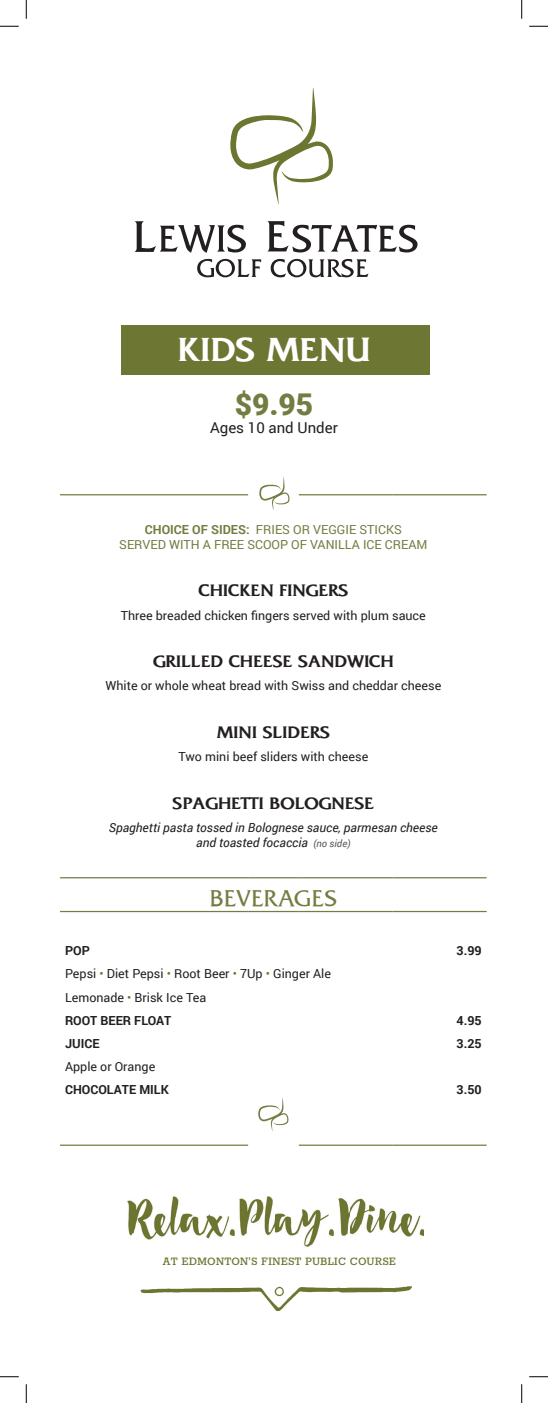
<style>
.page{position:relative;width:548px;height:1403px;background:#fff}
.page>*{position:absolute;margin:0;border:0;box-sizing:border-box;transform-origin:0 0}
.t1{font:700 35px "Fritz Quadrata";color:#fff}
.t2{font:900 30px "Roboto";color:#747c41}
.t3{font:22.5px "Friz Quadrata TT";color:#747c41}
.t4{font:700 17.5px "Fritz Quadrata";color:#231f20}
.t5{font:15px "Roboto";color:#231f20}
.t6{font:13.12px "Rokkitt";color:#6d7632;scale:.91 1}
.t7{font:12.5px/23.1px "Roboto";color:#231f20}
.t8{font:italic 12.5px/15px "Roboto";color:#231f20;text-align:center}
.t9{font:12.5px/15px "Roboto";color:#747c41;text-align:center}
.t10{font:700 12.5px "Roboto";color:#231f20}
.s1{font-weight:700}
.s2{font-size:10px;color:#57585a}
.s3{color:#6d7632}
</style>
<div class="page">
<div style="left:121px;top:325px;width:308px;height:50px;background:#6d7632"></div>
<hr style="left:299px;top:494px;width:93px;height:1px;background:#747c41">
<hr style="left:392px;top:494px;width:94px;height:1px;background:#747c41">
<hr style="left:60px;top:1144px;width:188px;height:1px;background:#747c41">
<hr style="left:299px;top:1144px;width:93px;height:1px;background:#747c41">
<hr style="left:392px;top:1144px;width:94px;height:1px;background:#747c41">
<hr style="left:60px;top:494px;width:188px;height:1px;background:#747c41">
<hr style="left:60px;top:877px;width:188px;height:1px;background:#747c41">
<hr style="left:248px;top:877px;width:51px;height:1px;background:#747c41">
<hr style="left:299px;top:877px;width:93px;height:1px;background:#747c41">
<hr style="left:392px;top:877px;width:94px;height:1px;background:#747c41">
<hr style="left:60px;top:911px;width:188px;height:1px;background:#747c41">
<hr style="left:248px;top:911px;width:51px;height:1px;background:#747c41">
<hr style="left:299px;top:911px;width:93px;height:1px;background:#747c41">
<hr style="left:392px;top:911px;width:94px;height:1px;background:#747c41">
<svg style="left:197px;top:259px;width:64px;height:18px"></svg>
<svg style="left:270px;top:259px;width:98px;height:18px"></svg>
<svg style="left:134px;top:221px;width:112px;height:32px"></svg>
<svg style="left:267px;top:221px;width:150px;height:31px"></svg>
<svg style="left:230px;top:88px;width:103px;height:116px"></svg>
<svg style="left:259px;top:477px;width:30px;height:34px"></svg>
<img style="left:128px;top:1196px;width:295px;height:50px">
<img style="left:140px;top:1286px;width:271px;height:24px">
<svg style="left:258px;top:1097px;width:30px;height:34px"></svg>
<svg style="left:0;top:25px;width:19px;height:2px"></svg>
<svg style="left:529px;top:25px;width:19px;height:2px"></svg>
<svg style="left:0;top:1376px;width:19px;height:1px"></svg>
<svg style="left:529px;top:1376px;width:19px;height:1px"></svg>
<svg style="left:25px;top:0;width:2px;height:19px"></svg>
<svg style="left:25px;top:1384px;width:2px;height:18px"></svg>
<svg style="left:521px;top:0;width:1px;height:19px"></svg>
<svg style="left:521px;top:1384px;width:1px;height:18px"></svg>
<h1 class="t1" style="left:177px;top:330px;width:194px">KIDS MENU</h1>
<h2 class="t2" style="left:234px;top:383px;width:80px">$9.95</h2>
<p class="t5" style="left:210px;top:417px;width:129px">Ages 10 and Under</p>
<p class="t9" style="left:119px;top:521px;width:310px"><span class="s1">CHOICE OF SIDES:</span> FRIES OR VEGGIE STICKS<br>SERVED WITH A FREE SCOOP OF VANILLA ICE CREAM</p>
<h3 class="t4" style="left:198px;top:581px;width:151px">CHICKEN FINGERS</h3>
<p class="t7" style="left:121px;top:603px;width:306px">Three breaded chicken fingers served with plum sauce</p>
<h3 class="t4" style="left:153px;top:652px;width:242px">GRILLED CHEESE SANDWICH</h3>
<p class="t7" style="left:105px;top:674px;width:337px">White or whole wheat bread with Swiss and cheddar cheese</p>
<h3 class="t4" style="left:217px;top:723px;width:115px">MINI SLIDERS</h3>
<p class="t7" style="left:178px;top:744px;width:191px">Two mini beef sliders with cheese</p>
<h3 class="t4" style="left:172px;top:793px;width:203px">SPAGHETTI BOLOGNESE</h3>
<p class="t8" style="left:109px;top:819px;width:330px">Spaghetti pasta tossed in Bolognese sauce, parmesan cheese and toasted focaccia <span class="s2">(no side)</span></p>
<h3 class="t3" style="left:209px;top:883px;width:129px">BEVERAGES</h3>
<p class="t10" style="left:65px;top:942px;width:26px">POP</p>
<p class="t10" style="left:456px;top:942px;width:27px">3.99</p>
<p class="t7" style="left:65px;top:962px;width:267px">Pepsi <span class="s3">•</span> Diet Pepsi <span class="s3">•</span> Root Beer <span class="s3">•</span> 7Up <span class="s3">•</span> Ginger Ale<br>Lemonade <span class="s3">•</span> Brisk Ice Tea<br><span class="s1">ROOT BEER FLOAT</span></p>
<p class="t10" style="left:456px;top:1011px;width:27px">4.95</p>
<p class="t10" style="left:65px;top:1034px;width:36px">JUICE</p>
<p class="t10" style="left:456px;top:1034px;width:27px">3.25</p>
<p class="t7" style="left:65px;top:1054px;width:92px">Apple or Orange</p>
<p class="t10" style="left:65px;top:1080px;width:105px">CHOCOLATE MILK</p>
<p class="t10" style="left:456px;top:1080px;width:27px">3.50</p>
<p class="t6" style="left:162px;top:1252px;width:258px">AT EDMONTON’S FINEST PUBLIC COURSE</p>
</div>
